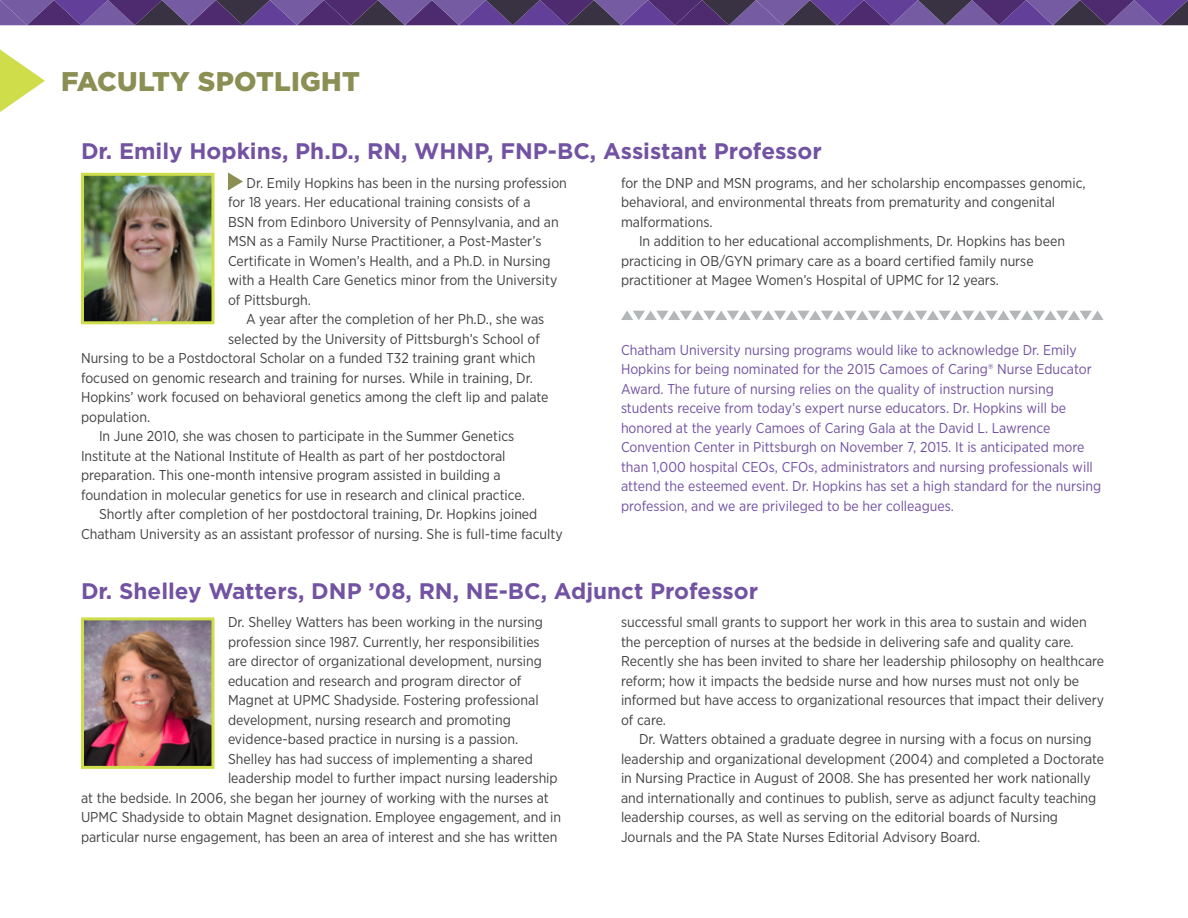
<style>
.page{position:relative;width:1188px;height:918px;background:#fff}
.page>*{position:absolute;margin:0;border:0;box-sizing:border-box;transform-origin:0 0}
.contributor{font:900 27px "Gotham";letter-spacing:.01em;color:#8c8f54}
.head__15_pt_prurple{font:700 22.5px "Gotham";color:#7252a2}
.text{font:14.25px/19.5px "Gotham Narrow";color:#414042}
._1st_paragraph{font:14.25px/19.5px "Gotham Narrow";color:#414042}
._1st_paragraph-2{font:14.25px/19.5px "Gotham Narrow";color:#7252a2}
</style>
<div class="page">
<svg style="left:0;top:0;width:1188px;height:25px"></svg>
<svg style="left:228px;top:172px;width:15px;height:18px"></svg>
<img style="left:85px;top:177px;width:125px;height:143px">
<div style="left:81px;top:173px;width:133px;height:151px;border:3px solid #cedd49"></div>
<img style="left:85px;top:621px;width:125px;height:144px">
<div style="left:81px;top:617px;width:133px;height:152px;border:3px solid #cedd49"></div>
<svg style="left:0;top:50px;width:45px;height:62px"></svg>
<svg style="left:621px;top:310px;width:483px;height:10px"></svg>
<p class="contributor" style="left:61px;top:66px;width:300px">FACULTY SPOTLIGHT</p>
<p class="head__15_pt_prurple" style="left:81px;top:138px;width:742px">Dr. Emily Hopkins, Ph.D., RN, WHNP, FNP-BC, Assistant Professor</p>
<p class="_1st_paragraph" style="left:228px;top:172px;width:340px;text-indent:19px">Dr. Emily Hopkins has been in the nursing profession for 18 years. Her educational training consists of a<br>BSN from Edinboro University of Pennsylvania, and an MSN as a Family Nurse Practitioner, a Post-Master’s Certificate in Women’s Health, and a Ph.D. in Nursing with a Health Care Genetics minor from the University of Pittsburgh.</p>
<p class="text" style="left:246px;top:309px;width:300px">A year after the completion of her Ph.D., she was</p>
<p class="text" style="left:228px;top:328px;width:313px">selected by the University of Pittsburgh’s School of</p>
<p class="text" style="left:81px;top:348px;width:456px">Nursing to be a Postdoctoral Scholar on a funded T32 training grant which</p>
<p class="text" style="left:81px;top:367px;width:453px">focused on genomic research and training for nurses. While in training, Dr.</p>
<p class="text" style="left:81px;top:387px;width:469px">Hopkins’ work focused on behavioral genetics among the cleft lip and palate</p>
<p class="text" style="left:81px;top:406px;width:71px">population.</p>
<p class="text" style="left:81px;top:426px;width:445px;text-indent:18px">In June 2010, she was chosen to participate in the Summer Genetics Institute at the National Institute of Health as part of her postdoctoral preparation. This one-month intensive program assisted in building a foundation in molecular genetics for use in research and clinical practice.</p>
<p class="text" style="left:81px;top:504px;width:483px;text-align:center">Shortly after completion of her postdoctoral training, Dr. Hopkins joined<br>Chatham University as an assistant professor of nursing. She is full-time faculty</p>
<p class="text" style="left:621px;top:172px;width:466px">for the DNP and MSN programs, and her scholarship encompasses genomic, behavioral, and environmental threats from prematurity and congenital malformations.</p>
<p class="text" style="left:621px;top:231px;width:446px;text-indent:18px">In addition to her educational accomplishments, Dr. Hopkins has been practicing in OB/GYN primary care as a board certified family nurse practitioner at Magee Women’s Hospital of UPMC for 12 years.</p>
<p class="_1st_paragraph-2" style="left:621px;top:340px;width:482px">Chatham University nursing programs would like to acknowledge Dr. Emily Hopkins for being nominated for the 2015 Camoes of Caring® Nurse Educator Award. The future of nursing relies on the quality of instruction nursing students receive from today’s expert nurse educators. Dr. Hopkins will be honored at the yearly Camoes of Caring Gala at the David L. Lawrence Convention Center in Pittsburgh on November 7, 2015. It is anticipated more than 1,000 hospital CEOs, CFOs, administrators and nursing professionals will attend the esteemed event. Dr. Hopkins has set a high standard for the nursing profession, and we are privileged to be her colleagues.</p>
<p class="head__15_pt_prurple" style="left:81px;top:578px;width:679px">Dr. Shelley Watters, DNP ’08, RN, NE-BC, Adjunct Professor</p>
<p class="_1st_paragraph" style="left:228px;top:612px;width:316px">Dr. Shelley Watters has been working in the nursing</p>
<p class="_1st_paragraph" style="left:228px;top:631px;width:313px">profession since 1987. Currently, her responsibilities</p>
<p class="_1st_paragraph" style="left:228px;top:651px;width:315px">are director of organizational development, nursing</p>
<p class="_1st_paragraph" style="left:228px;top:670px;width:295px">education and research and program director of</p>
<p class="_1st_paragraph" style="left:228px;top:690px;width:312px">Magnet at UPMC Shadyside. Fostering professional</p>
<p class="_1st_paragraph" style="left:228px;top:709px;width:284px">development, nursing research and promoting</p>
<p class="_1st_paragraph" style="left:228px;top:729px;width:292px">evidence-based practice in nursing is a passion.</p>
<p class="_1st_paragraph" style="left:228px;top:748px;width:307px">Shelley has had success of implementing a shared</p>
<p class="_1st_paragraph" style="left:228px;top:768px;width:331px">leadership model to further impact nursing leadership</p>
<p class="_1st_paragraph" style="left:81px;top:787px;width:469px">at the bedside. In 2006, she began her journey of working with the nurses at</p>
<p class="_1st_paragraph" style="left:81px;top:807px;width:482px">UPMC Shadyside to obtain Magnet designation. Employee engagement, and in</p>
<p class="_1st_paragraph" style="left:81px;top:826px;width:478px">particular nurse engagement, has been an area of interest and she has written</p>
<p class="_1st_paragraph" style="left:621px;top:612px;width:485px">successful small grants to support her work in this area to sustain and widen the perception of nurses at the bedside in delivering safe and quality care.<br>Recently she has been invited to share her leadership philosophy on healthcare reform; how it impacts the bedside nurse and how nurses must not only be informed but have access to organizational resources that impact their delivery of care.</p>
<p class="text" style="left:621px;top:729px;width:485px;text-indent:18px">Dr. Watters obtained a graduate degree in nursing with a focus on nursing leadership and organizational development (2004) and completed a Doctorate in Nursing Practice in August of 2008. She has presented her work nationally and internationally and continues to publish, serve as adjunct faculty teaching leadership courses, as well as serving on the editorial boards of Nursing Journals and the PA State Nurses Editorial Advisory Board.</p>
</div>
